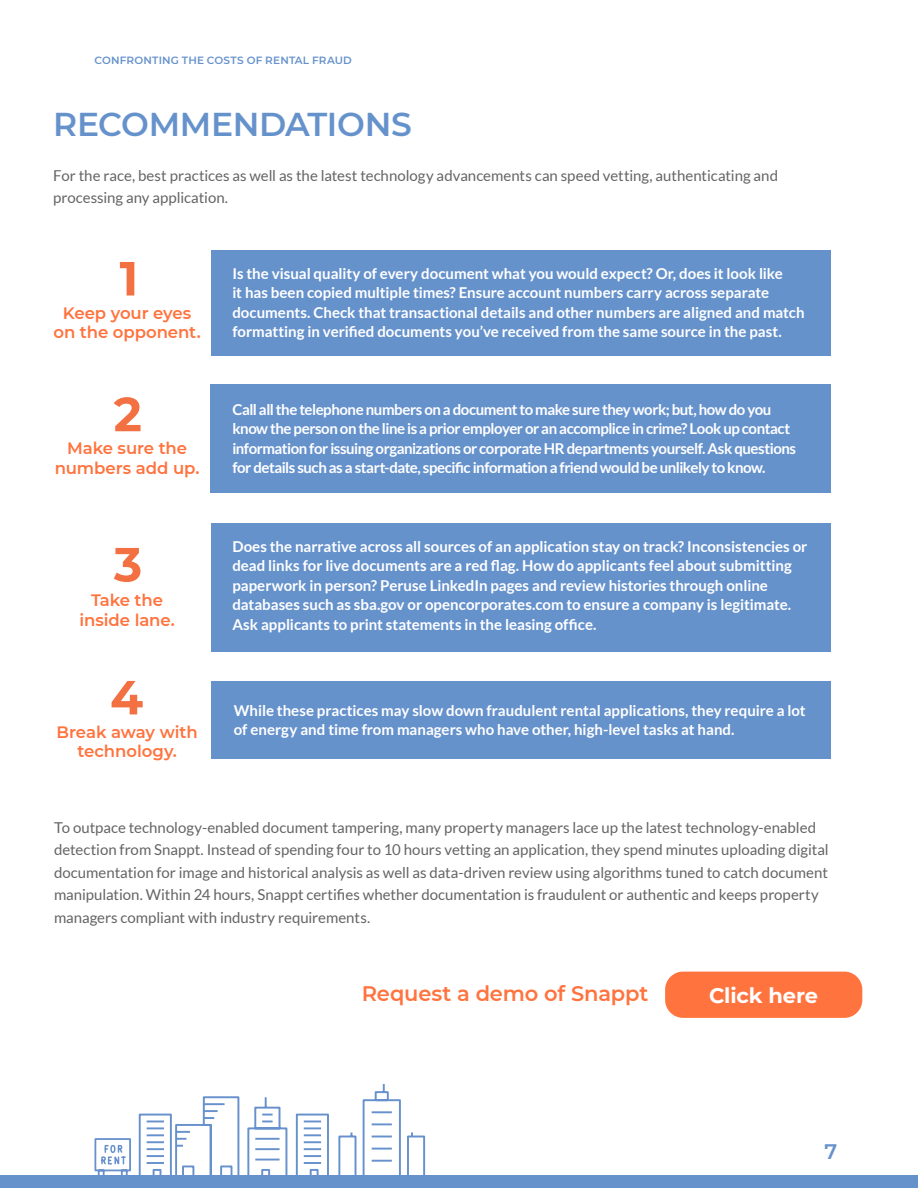
<style>
.page{position:relative;width:918px;height:1188px;background:#fff}
.page>*{position:absolute;margin:0;border:0;box-sizing:border-box;transform-origin:0 0}
.t1{font:600 33px "Montserrat";letter-spacing:-.01em;color:#6692cc}
.t2{font:600 21px "Montserrat";letter-spacing:-.005em;color:#ff733e}
.t3{font:700 21px "Montserrat";letter-spacing:-.01em;color:#fff}
.t4{font:600 21px "Montserrat";color:#6692cc}
.t5{font:600 16.5px/19.5px "Montserrat";letter-spacing:-.005em;color:#ff733e;text-align:center}
.t6{font:700 15px/19.5px "Lato";letter-spacing:-.005em;color:#fff}
.t7{font:15px/22.5px "Lato";color:#646464}
.t8{font:700 15px/19.5px "Lato";letter-spacing:-.03em;color:#fff}
.t9{font:600 10.5px "Montserrat";letter-spacing:.015em;color:#6692cc}
</style>
<div class="page">
<div style="left:0;top:1176px;width:918px;height:12px;background:#6692cc"></div>
<svg style="left:138px;top:1084px;width:292px;height:92px"></svg>
<svg style="left:94px;top:1138px;width:38px;height:38px"></svg>
<div style="left:211px;top:251px;width:620px;height:105px;background:#6692cc"></div>
<div style="left:211px;top:523px;width:620px;height:128px;background:#6692cc"></div>
<div style="left:211px;top:385px;width:620px;height:108px;background:#6692cc"></div>
<div style="left:211px;top:681px;width:620px;height:78px;background:#6692cc"></div>
<svg style="left:120px;top:262px;width:14px;height:34px"></svg>
<svg style="left:114px;top:397px;width:27px;height:34px"></svg>
<svg style="left:114px;top:548px;width:26px;height:34px"></svg>
<svg style="left:112px;top:681px;width:31px;height:33px"></svg>
<div style="left:665px;top:972px;width:197px;height:46px;background:#ff733e;border-radius:18px"></div>
<p class="t9" style="left:94px;top:53px;width:259px">CONFRONTING THE COSTS OF RENTAL FRAUD</p>
<h1 class="t1" style="left:53px;top:101px;width:360px">RECOMMENDATIONS</h1>
<p class="t7" style="left:53px;top:164px;width:726px">For the race, best practices as well as the latest technology advancements can speed vetting, authenticating and processing any application.</p>
<p class="t5" style="left:53px;top:302px;width:149px">Keep your eyes on the opponent.</p>
<p class="t5" style="left:55px;top:438px;width:146px">Make sure the numbers add up.</p>
<p class="t5" style="left:79px;top:590px;width:97px">Take the inside lane.</p>
<p class="t6" style="left:232px;top:263px;width:574px">Is the visual quality of every document what you would expect? Or, does it look like<br>it has been copied multiple times? Ensure account numbers carry across separate documents. Check that transactional details and other numbers are aligned and match formatting in verified documents you’ve received from the same source in the past.</p>
<p class="t8" style="left:232px;top:399px;width:565px">Call all the telephone numbers on a document to make sure they work; but, how do you know the person on the line is a prior employer or an accomplice in crime? Look up contact information for issuing organizations or corporate HR departments yourself. Ask questions for details such as a start-date, specific information a friend would be unlikely to know.</p>
<p class="t6" style="left:232px;top:537px;width:577px">Does the narrative across all sources of an application stay on track? Inconsistencies or dead links for live documents are a red flag. How do applicants feel about submitting paperwork in person? Peruse LinkedIn pages and review histories through online databases such as sba.gov or opencorporates.com to ensure a company is legitimate.<br>Ask applicants to print statements in the leasing office.</p>
<p class="t6" style="left:234px;top:700px;width:573px">While these practices may slow down fraudulent rental applications, they require a lot</p>
<p class="t5" style="left:57px;top:721px;width:143px">Break away with</p>
<p class="t6" style="left:234px;top:720px;width:502px">of energy and time from managers who have other, high-level tasks at hand.</p>
<p class="t5" style="left:77px;top:741px;width:101px">technology.</p>
<p class="t7" style="left:54px;top:816px;width:776px">To outpace technology-enabled document tampering, many property managers lace up the latest technology-enabled detection from Snappt. Instead of spending four to 10 hours vetting an application, they spend minutes uploading digital documentation for image and historical analysis as well as data-driven review using algorithms tuned to catch document manipulation. Within 24 hours, Snappt certifies whether documentation is fraudulent or authentic and keeps property managers compliant with industry requirements.</p>
<h2 class="t2" style="left:362px;top:978px;width:288px">Request a demo of Snappt</h2>
<h2 class="t3" style="left:709px;top:981px;width:111px">Click here</h2>
<h2 class="t4" style="left:824px;top:1137px;width:14px">7</h2>
</div>
